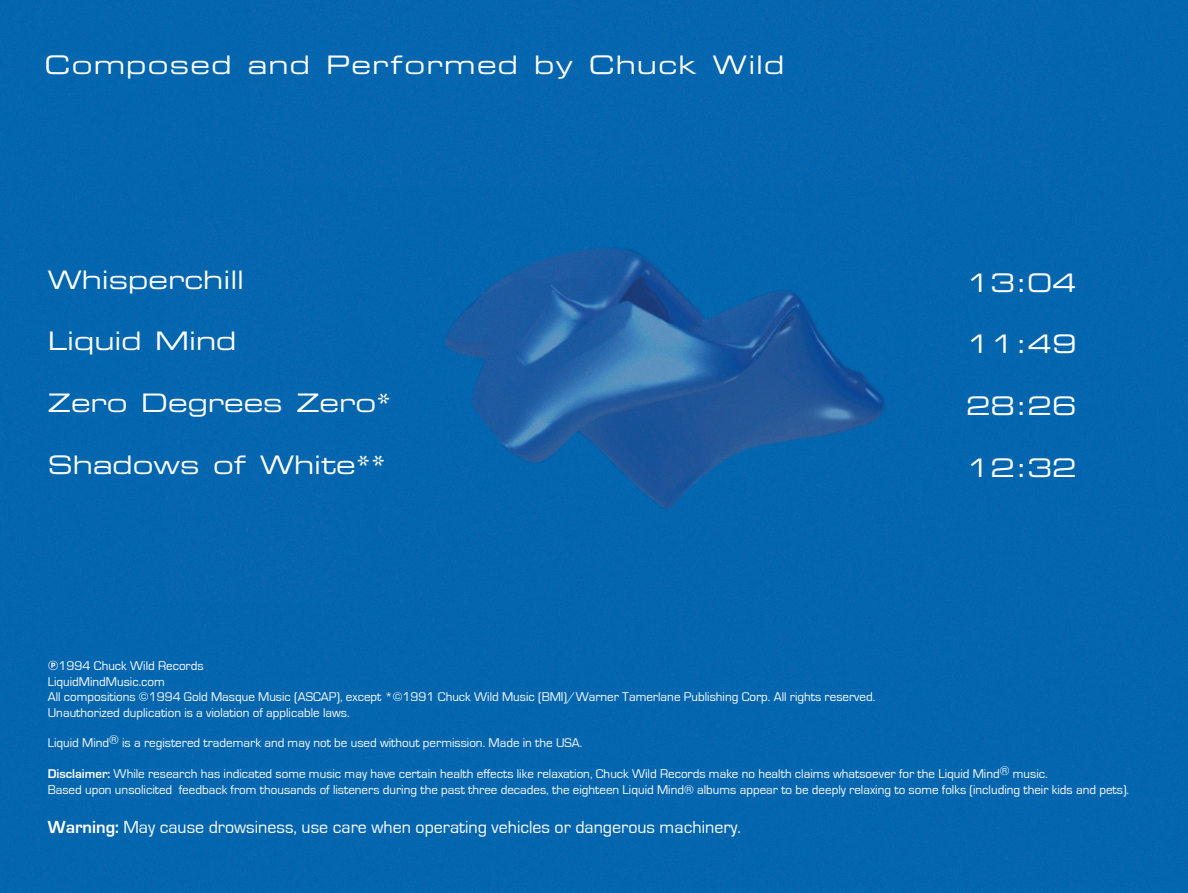
<style>
.page{position:relative;width:1188px;height:893px;background:#fff}
.page>*{position:absolute;margin:0;border:0;box-sizing:border-box;transform-origin:0 0}
.t1{font:25.5px "Eurostile Extended Two";color:#fff}
.t2{font:25.5px "Eurostile Extended Two";letter-spacing:.05em;color:#fff}
.t3{font:18px "Eurostile";color:#fff}
.t4{font:13.05px/15.6px "Eurostile";color:#fff}
.s1{font-family:"Gotham";font-weight:700}
.s2{font-weight:700}
</style>
<div class="page">
<img style="left:0;top:0;width:1188px;height:893px">
<h1 class="t2" style="left:45px;top:47px;width:741px">Composed and Performed by Chuck Wild</h1>
<h1 class="t1" style="left:48px;top:262px;width:198px">Whisperchill</h1>
<h1 class="t1" style="left:48px;top:324px;width:190px">Liquid Mind</h1>
<h1 class="t1" style="left:48px;top:385px;width:345px">Zero Degrees Zero*</h1>
<h1 class="t1" style="left:48px;top:447px;width:340px">Shadows of White**</h1>
<h1 class="t1" style="left:966px;top:265px;width:112px">13:04</h1>
<h1 class="t1" style="left:966px;top:327px;width:112px">11:49</h1>
<h1 class="t1" style="left:966px;top:388px;width:112px">28:26</h1>
<h1 class="t1" style="left:966px;top:450px;width:112px">12:32</h1>
<p class="t4" style="left:48px;top:658px;width:829px"><span class="s1">π</span>1994 Chuck Wild Records<br>LiquidMindMusic.com<br>All compositions ©1994 Gold Masque Music (ASCAP), except *©1991 Chuck Wild Music (BMI)/Warner Tamerlane Publishing Corp. All rights reserved.<br>Unauthorized duplication is a violation of applicable laws.</p>
<p class="t4" style="left:48px;top:735px;width:536px">Liquid Mind® is a registered trademark and may not be used without permission. Made in the USA.</p>
<p class="t4" style="left:48px;top:765px;width:1083px;line-height:16.2px"><span class="s2">Disclaimer:</span> While research has indicated some music may have certain health effects like relaxation, Chuck Wild Records make no health claims whatsoever for the Liquid Mind® music.<br>Based upon unsolicited feedback from thousands of listeners during the past three decades, the eighteen Liquid Mind® albums appear to be deeply relaxing to some folks (including their kids and pets).</p>
<h2 class="t3" style="left:48px;top:817px;width:695px"><span class="s2">Warning:</span> May cause drowsiness, use care when operating vehicles or dangerous machinery.</h2>
</div>
